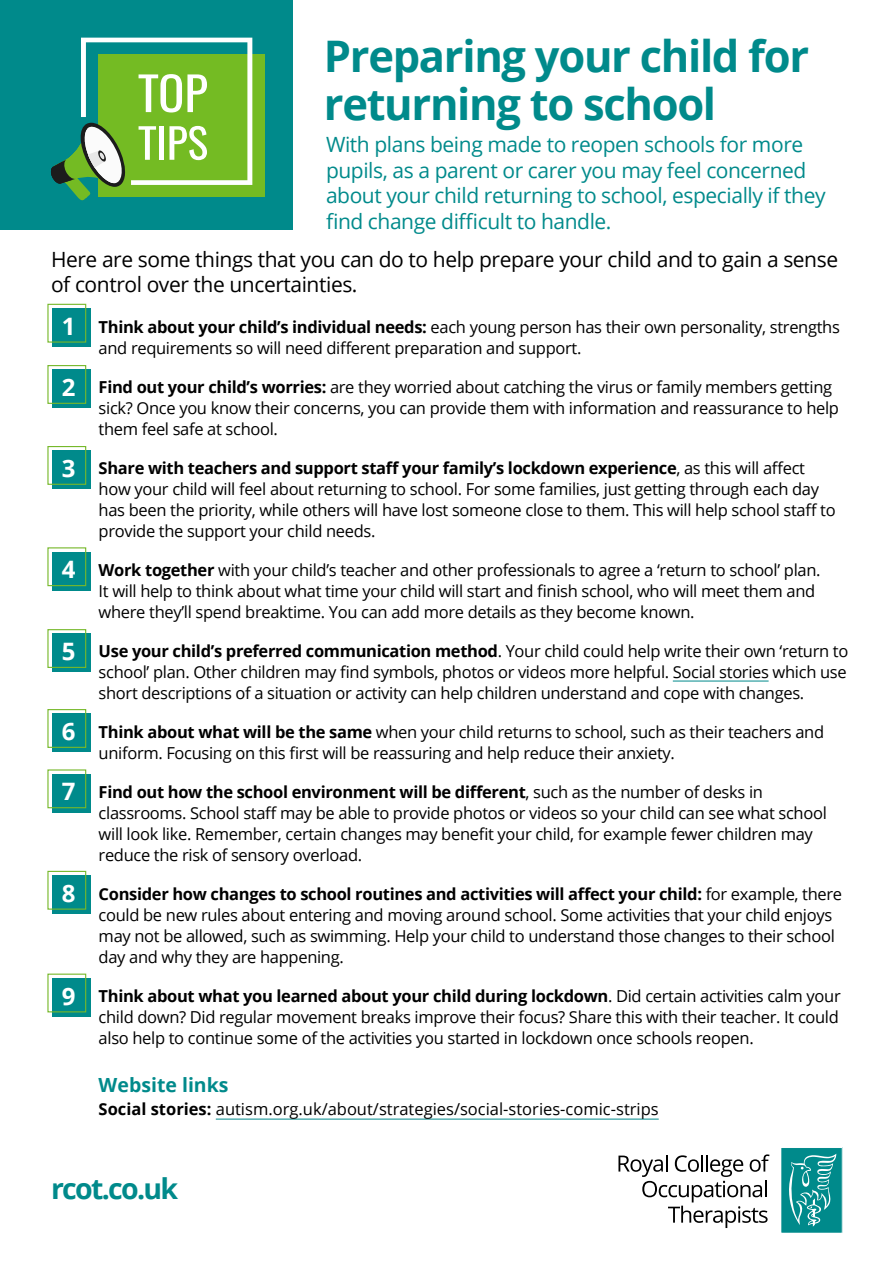
<style>
.page{position:relative;width:893px;height:1263px;background:#fff}
.page>*{position:absolute;margin:0;border:0;box-sizing:border-box;transform-origin:0 0}
.t1{font:700 43.5px/48px "Open Sans";letter-spacing:-.03em;color:#008a8b}
.t2{font:700 28.5px "Open Sans";letter-spacing:-.06em;color:#008a8b}
.t3{font:700 24px "Open Sans";color:#fff}
.t4{font:21px/25.5px "Open Sans";letter-spacing:-.02em;color:#008a8b}
.t5{font:21px/25.2px "Open Sans";letter-spacing:-.02em;color:#000}
.t6{font:700 19.5px "Open Sans";color:#008a8b}
.t7{font:16.5px/21px "Open Sans";letter-spacing:-.02em;color:#000}
.t8{font:16.5px "Open Sans";color:#000}
.s1{font-weight:700}
</style>
<div class="page">
<div style="left:781px;top:1147px;width:61px;height:86px;background:#008a8b"></div>
<div style="left:780px;top:1147px;width:63px;height:86px;border:1px solid #fff"></div>
<svg style="left:618px;top:1154px;width:152px;height:74px"></svg>
<svg style="left:789px;top:1154px;width:47px;height:72px"></svg>
<hr style="left:673px;top:681px;width:96px;height:1px;background:#008a8b">
<hr style="left:216px;top:1119px;width:443px;height:1px;background:#008a8b">
<div style="left:52px;top:308px;width:38px;height:39px;background:#008a8b"></div>
<div style="left:47px;top:304px;width:39px;height:39px;border:1px solid #76b82a"></div>
<div style="left:52px;top:370px;width:38px;height:38px;background:#008a8b"></div>
<div style="left:47px;top:365px;width:39px;height:39px;border:1px solid #76b82a"></div>
<div style="left:52px;top:451px;width:38px;height:38px;background:#008a8b"></div>
<div style="left:47px;top:446px;width:39px;height:39px;border:1px solid #76b82a"></div>
<div style="left:52px;top:552px;width:38px;height:38px;background:#008a8b"></div>
<div style="left:47px;top:547px;width:39px;height:39px;border:1px solid #76b82a"></div>
<div style="left:52px;top:634px;width:38px;height:38px;background:#008a8b"></div>
<div style="left:47px;top:629px;width:39px;height:39px;border:1px solid #76b82a"></div>
<div style="left:52px;top:714px;width:38px;height:38px;background:#008a8b"></div>
<div style="left:47px;top:709px;width:39px;height:39px;border:1px solid #76b82a"></div>
<div style="left:52px;top:774px;width:38px;height:38px;background:#008a8b"></div>
<div style="left:47px;top:769px;width:39px;height:39px;border:1px solid #76b82a"></div>
<div style="left:52px;top:875px;width:38px;height:39px;background:#008a8b"></div>
<div style="left:47px;top:871px;width:39px;height:39px;border:1px solid #76b82a"></div>
<div style="left:52px;top:978px;width:38px;height:38px;background:#008a8b"></div>
<div style="left:47px;top:973px;width:39px;height:39px;border:1px solid #76b82a"></div>
<div style="left:0;top:0;width:293px;height:230px;background:#008a8b"></div>
<div style="left:98px;top:54px;width:167px;height:143px;background:#74bb23"></div>
<svg style="left:51px;top:38px;width:201px;height:162px"></svg>
<h1 class="t1" style="left:324px;top:31px;width:487px">Preparing your child for returning to school</h1>
<p class="t4" style="left:326px;top:131px;width:501px">With plans being made to reopen schools for more pupils, as a parent or carer you may feel concerned about your child returning to school, especially if they find change difficult to handle.</p>
<p class="t5" style="left:51px;top:246px;width:789px">Here are some things that you can do to help prepare your child and to gain a sense of control over the uncertainties.</p>
<h3 class="t3" style="left:62px;top:309px;width:15px">1</h3>
<h3 class="t3" style="left:62px;top:370px;width:15px">2</h3>
<h3 class="t3" style="left:62px;top:451px;width:15px">3</h3>
<h3 class="t3" style="left:62px;top:553px;width:15px">4</h3>
<h3 class="t3" style="left:62px;top:634px;width:15px">5</h3>
<h3 class="t3" style="left:62px;top:714px;width:15px">6</h3>
<h3 class="t3" style="left:62px;top:775px;width:15px">7</h3>
<h3 class="t3" style="left:62px;top:876px;width:15px">8</h3>
<h3 class="t3" style="left:62px;top:979px;width:15px">9</h3>
<p class="t7" style="left:99px;top:316px;width:743px"><span class="s1">Think about your child’s individual needs:</span> each young person has their own personality, strengths and requirements so will need different preparation and support.</p>
<p class="t7" style="left:99px;top:376px;width:742px"><span class="s1">Find out your child’s worries:</span> are they worried about catching the virus or family members getting sick? Once you know their concerns, you can provide them with information and reassurance to help them feel safe at school.</p>
<p class="t7" style="left:99px;top:457px;width:738px"><span class="s1">Share with teachers and support staff your family’s lockdown experience</span>, as this will affect how your child will feel about returning to school. For some families, just getting through each day has been the priority, while others will have lost someone close to them. This will help school staff to provide the support your child needs.</p>
<p class="t7" style="left:99px;top:559px;width:723px"><span class="s1">Work together</span> with your child’s teacher and other professionals to agree a ‘return to school’ plan.<br>It will help to think about what time your child will start and finish school, who will meet them and where they’ll spend breaktime. You can add more details as they become known.</p>
<p class="t7" style="left:99px;top:640px;width:751px;text-align:justify"><span class="s1">Use your child’s preferred communication method</span>. Your child could help write their own ‘return to school’ plan. Other children may find symbols, photos or videos more helpful. Social stories which use short descriptions of a situation or activity can help children understand and cope with changes.</p>
<p class="t7" style="left:99px;top:721px;width:727px"><span class="s1">Think about what will be the same</span> when your child returns to school, such as their teachers and uniform. Focusing on this first will be reassuring and help reduce their anxiety.</p>
<p class="t7" style="left:99px;top:781px;width:730px"><span class="s1">Find out how the school environment will be different</span>, such as the number of desks in classrooms. School staff may be able to provide photos or videos so your child can see what school will look like. Remember, certain changes may benefit your child, for example fewer children may reduce the risk of sensory overload.</p>
<p class="t7" style="left:99px;top:883px;width:745px"><span class="s1">Consider how changes to school routines and activities will affect your child:</span> for example, there could be new rules about entering and moving around school. Some activities that your child enjoys may not be allowed, such as swimming. Help your child to understand those changes to their school day and why they are happening.</p>
<p class="t7" style="left:99px;top:985px;width:744px;text-align:justify"><span class="s1">Think about what you learned about your child during lockdown</span>. Did certain activities calm your child down? Did regular movement breaks improve their focus? Share this with their teacher. It could also help to continue some of the activities you started in lockdown once schools reopen.</p>
<p class="t6" style="left:99px;top:1071px;width:131px">Website links</p>
<p class="t8" style="left:99px;top:1097px;width:562px"><span class="s1">Social stories:</span> autism.org.uk/about/strategies/social-stories-comic-strips</p>
<h2 class="t2" style="left:51px;top:1168px;width:129px">rcot.co.uk</h2>
</div>
